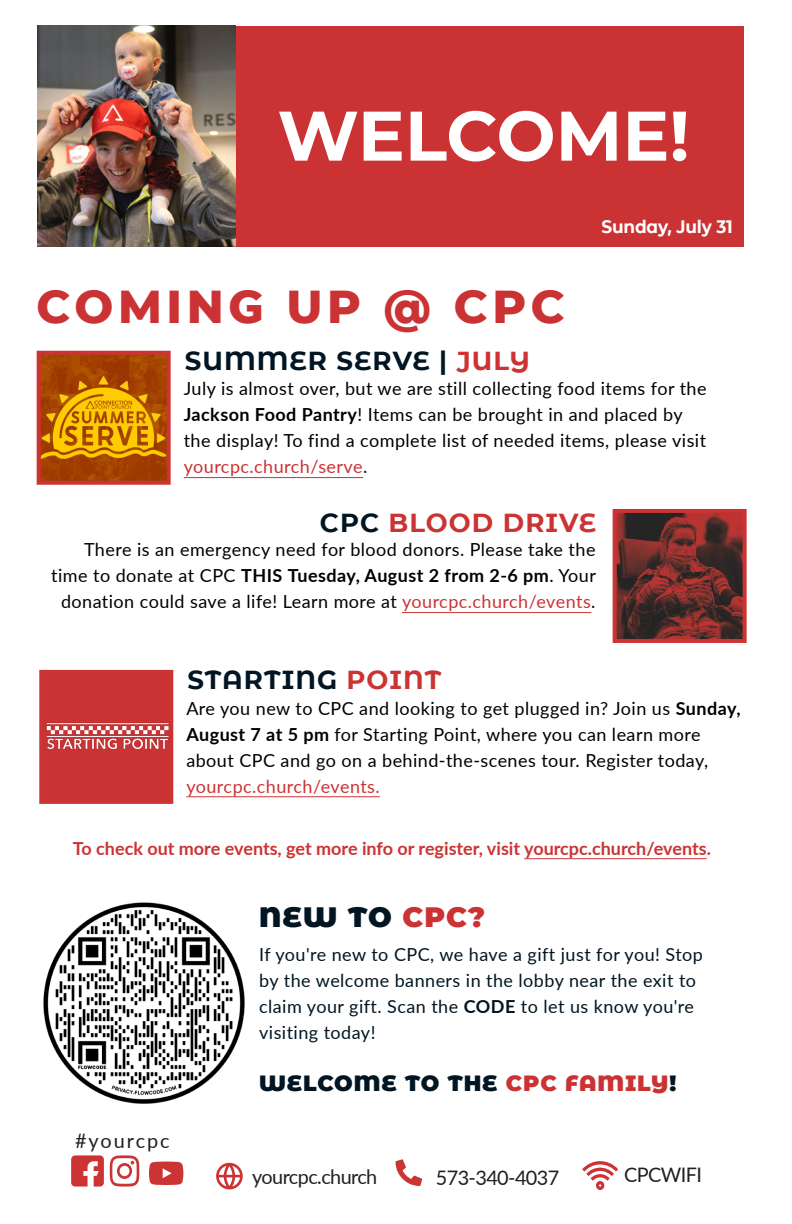
<style>
.page{position:relative;width:792px;height:1224px;background:#fff}
.page>*{position:absolute;margin:0;border:0;box-sizing:border-box;transform-origin:0 0}
.t1{font:700 70px "CMG Sans";letter-spacing:-.005em;color:#fff}
.t2{font:800 46px "CMG Sans";letter-spacing:.1em;color:#cb3233}
.Big_Headline_Dark{font:900 28px "CMG Sans";letter-spacing:.04em;color:#011622}
.Big_Headline_Dark-2{font:700 26px "CMG Sans";letter-spacing:.04em;color:#011622}
.Big_Headline_Dark-3{font:700 26px "CMG Sans";letter-spacing:.04em;color:#c33}
.Big_Headline_Dark-4{font:900 22px "CMG Sans";letter-spacing:.04em;color:#011622}
.t3{font:20px "Lato";letter-spacing:-.03em;color:#231f20}
.t4{font:20px "Lato";letter-spacing:.1em;color:#231f20}
.Normal_text_Dark{font:18px/26px "Lato";letter-spacing:.025em;color:#000}
.Normal_text_Dark-2{font:18px/26px "Lato";letter-spacing:.025em;color:#011622}
.t5{font:700 18px "Lato";color:#c33}
.t6{font:700 18px "CMG Sans";letter-spacing:-.01em;color:#fff;scale:.94 1}
.s1{color:#c33}
.s2{font-weight:700}
.s3{color:#cb3233}
.s4{color:#011622}
</style>
<div class="page">
<div style="left:234px;top:26px;width:510px;height:220px;background:#cb3233"></div>
<img style="left:43px;top:902px;width:202px;height:202px">
<hr style="left:524px;top:858px;width:183px;height:1px;background:#c33">
<img style="left:38px;top:26px;width:198px;height:220px">
<hr style="left:184px;top:477px;width:179px;height:1px;background:#cb3233">
<hr style="left:402px;top:612px;width:189px;height:1px;background:#c33">
<img style="left:42px;top:356px;width:124px;height:124px">
<div style="left:37px;top:351px;width:134px;height:134px;border:4px solid #c33"></div>
<svg style="left:149px;top:1162px;width:34px;height:23px"></svg>
<svg style="left:71px;top:1155px;width:68px;height:32px"></svg>
<svg style="left:216px;top:1163px;width:27px;height:26px"></svg>
<svg style="left:396px;top:1159px;width:26px;height:27px"></svg>
<svg style="left:582px;top:1161px;width:36px;height:29px"></svg>
<hr style="left:186px;top:796px;width:194px;height:1px;background:#c33">
<div style="left:39px;top:670px;width:134px;height:134px;background:#cb3233;border:4px solid #c33"></div>
<img style="left:618px;top:514px;width:124px;height:124px">
<div style="left:613px;top:509px;width:134px;height:134px;border:4px solid #c33"></div>
<img style="left:43px;top:716px;width:128px;height:39px">
<p class="t1" style="left:278px;top:85px;width:414px">WELCOME!</p>
<p class="t2" style="left:37px;top:272px;width:530px">COMING UP @ CPC</p>
<p class="Big_Headline_Dark-2" style="left:185px;top:342px;width:347px">SUMMER SERVE | <span class="s1">JULY</span></p>
<p class="t6" style="left:601px;top:214px;width:141px">Sunday, July 31</p>
<p class="Normal_text_Dark" style="left:184px;top:375px;width:524px">July is almost over, but we are still collecting food items for the <span class="s2">Jackson Food Pantry</span>! Items can be brought in and placed by the display! To find a complete list of needed items, please visit <span class="s3">yourcpc.church/serve</span><span class="s4">.</span></p>
<p class="Big_Headline_Dark-3" style="left:320px;top:504px;width:278px"><span class="s4">CPC</span> BLOOD DRIVE</p>
<p class="Normal_text_Dark" style="left:51px;top:536px;width:546px;text-align:right">There is an emergency need for blood donors. Please take the time to donate at CPC <span class="s2">THIS Tuesday, August 2 from 2-6 pm</span>. Your donation could save a life! Learn more at <span class="s1">yourcpc.church/events</span>.</p>
<p class="Big_Headline_Dark-2" style="left:187px;top:661px;width:255px">STARTING <span class="s1">POINT</span></p>
<p class="Normal_text_Dark" style="left:186px;top:694px;width:556px">Are you new to CPC and looking to get plugged in? Join us <span class="s2">Sunday, August 7 at 5 pm</span> for Starting Point, where you can learn more about CPC and go on a behind-the-scenes tour. Register today, <span class="s1">yourcpc.church/events.</span></p>
<p class="t5" style="left:73px;top:835px;width:640px">To check out more events, get more info or register, visit yourcpc.church/events.</p>
<p class="Big_Headline_Dark" style="left:259px;top:896px;width:227px">NEW TO <span class="s3">CPC?</span></p>
<p class="t4" style="left:75px;top:1127px;width:96px">#yourcpc</p>
<p class="Normal_text_Dark-2" style="left:259px;top:941px;width:445px">If you're new to CPC, we have a gift just for you! Stop by the welcome banners in the lobby near the exit to claim your gift. Scan the <span class="s2">CODE</span> to let us know you're visiting today!</p>
<p class="Big_Headline_Dark-4" style="left:259px;top:1067px;width:419px">WELCOME TO THE <span class="s3">CPC FAMILY</span>!</p>
<p class="t3" style="left:252px;top:1163px;width:127px">yourcpc.church</p>
<p class="t3" style="left:436px;top:1163px;width:125px">573-340-4037</p>
<p class="t3" style="left:624px;top:1160px;width:79px">CPCWIFI</p>
</div>
